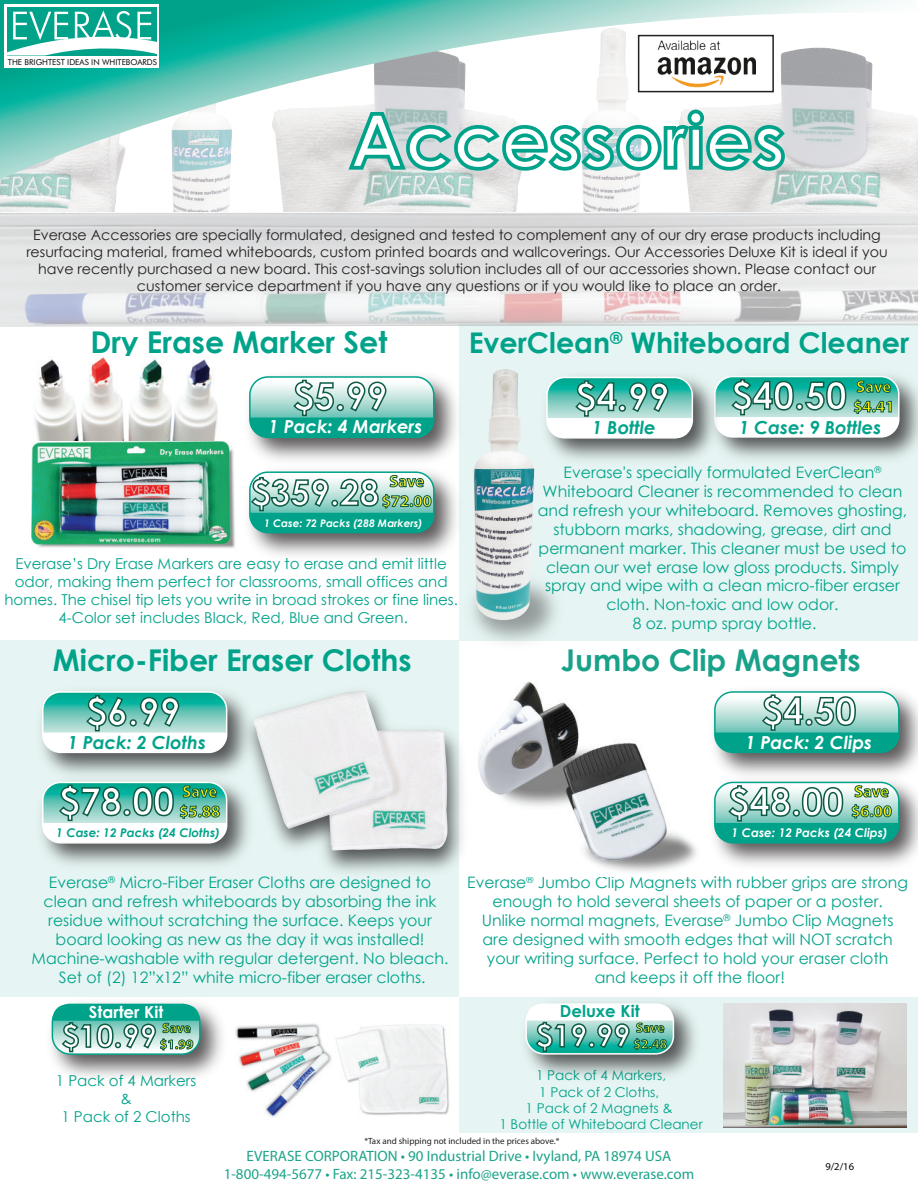
<style>
.page{position:relative;width:918px;height:1188px;background:#fff}
.page>*{position:absolute;margin:0;border:0;box-sizing:border-box;transform-origin:0 0}
.t1{font:700 75px "Century Gothic";color:#fff}
.t2{font:700 37.5px "Century Gothic";color:#fff}
.t3{font:700 35.25px "Century Gothic";color:#fff}
.t4{font:700 30.9px "Century Gothic";color:#fff}
.t5{font:700 30px "Century Gothic";color:#00a38a}
.t6{font:700 30px "Century Gothic";color:#19a189}
.t7{font:700 28.5px "Century Gothic";color:#00a38a}
.t8{font:italic 700 18px "Century Gothic";color:#00a38a}
.t9{font:italic 700 18px "Century Gothic";color:#fff}
.t10{font:700 16.5px/19.8px "Myriad Pro";letter-spacing:-.005em;color:#fff101}
.t11{font:700 16.5px/19.8px "Myriad Pro";color:#f4ed2f;text-align:center}
.t12{font:700 16.5px "Century Gothic";color:#fff}
.t13{font:700 16.5px "Century Gothic";color:#00a38a}
.t14{font:15.75px/18.9px "Century Gothic";color:#00a38a;text-align:center}
.t15{font:15px/18px "Century Gothic";color:#00a38a;text-align:center}
.t16{font:15px/18px "Myriad Pro";color:#1ca38a;text-align:center}
.t17{font:14.25px/17.1px "Century Gothic";color:#231f20;text-align:center}
.t18{font:700 13.65px/16.4px "Myriad Pro";letter-spacing:-.005em;color:#fff101}
.t19{font:13.5px/16.2px "Century Gothic";color:#00a38a;text-align:center}
.t20{font:700 13.5px/16.4px "Myriad Pro";letter-spacing:-.005em;color:#f4ed2f}
.t21{font:italic 700 12px "Century Gothic";color:#00a38a}
.t22{font:italic 700 12px "Century Gothic";color:#fff}
.t23{font:italic 700 10.5px "Century Gothic";color:#fff}
.t24{font:10.5px "Myriad Pro";color:#050504}
.t25{font:9px "Myriad Pro";color:#231f20}
.t26{font:8.1px "Futura BT";color:#050605}
</style>
<div class="page">
<img style="left:582px;top:180px;width:58px;height:32px">
<img style="left:172px;top:180px;width:58px;height:32px">
<img style="left:0;top:180px;width:118px;height:32px">
<img style="left:687px;top:180px;width:231px;height:33px">
<img style="left:280px;top:180px;width:240px;height:32px">
<div style="left:459px;top:997px;width:459px;height:135px;background:#e6f5f3"></div>
<div style="left:0;top:640px;width:459px;height:357px;background:#e6f5f3"></div>
<div style="left:459px;top:324px;width:459px;height:316px;background:#e6f5f3"></div>
<img style="left:0;top:213px;width:918px;height:114px">
<svg style="left:0;top:0;width:918px;height:180px"></svg>
<svg style="left:346px;top:107px;width:441px;height:66px"></svg>
<img style="left:726px;top:375px;width:192px;height:85px">
<div style="left:714px;top:376px;width:186px;height:62px;border:2px solid #fff;border-radius:18px"></div>
<svg style="left:726px;top:377px;width:174px;height:60px;background:#8acac0"></svg>
<img style="left:534px;top:376px;width:192px;height:96px">
<svg style="left:546px;top:377px;width:147px;height:61px;background:#92d0c7"></svg>
<img style="left:716px;top:786px;width:202px;height:80px">
<svg style="left:714px;top:786px;width:186px;height:57px;background:#62b9ab"></svg>
<img style="left:716px;top:691px;width:202px;height:95px">
<div style="left:714px;top:691px;width:186px;height:62px;border:2px solid #00a38a;border-radius:18px"></div>
<svg style="left:714px;top:692px;width:186px;height:60px;background:#72c4b6"></svg>
<svg style="left:42px;top:786px;width:186px;height:57px;background:#92cdc3"></svg>
<img style="left:41px;top:691px;width:189px;height:95px">
<div style="left:42px;top:691px;width:185px;height:62px;border:2px solid #fff;border-radius:18px"></div>
<svg style="left:42px;top:692px;width:186px;height:60px;background:#91d2c8"></svg>
<img style="left:251px;top:471px;width:206px;height:85px">
<svg style="left:249px;top:472px;width:186px;height:61px;background:#66baac"></svg>
<img style="left:251px;top:376px;width:206px;height:85px">
<div style="left:249px;top:376px;width:186px;height:62px;border:2px solid #00a38a;border-radius:18px"></div>
<svg style="left:249px;top:377px;width:186px;height:60px;background:#73c4b7"></svg>
<img style="left:527px;top:1002px;width:169px;height:75px">
<div style="left:525px;top:1003px;width:149px;height:52px;border:2px solid #fff;border-radius:18px"></div>
<svg style="left:525px;top:1004px;width:149px;height:50px;background:#90cbc2"></svg>
<img style="left:51px;top:1003px;width:171px;height:74px">
<svg style="left:52px;top:1004px;width:149px;height:50px;background:#64b9aa"></svg>
<img style="left:235px;top:1023px;width:214px;height:94px">
<img style="left:32px;top:442px;width:203px;height:107px">
<img style="left:34px;top:357px;width:184px;height:84px">
<img style="left:479px;top:682px;width:218px;height:190px">
<img style="left:724px;top:1004px;width:182px;height:123px">
<img style="left:230px;top:694px;width:249px;height:178px">
<img style="left:252px;top:690px;width:197px;height:161px">
<div style="left:5px;top:5px;width:154px;height:63px;background:#fff"></div>
<div style="left:7px;top:7px;width:150px;height:48px;background:#00a38a"></div>
<svg style="left:4px;top:11px;width:153px;height:45px"></svg>
<img style="left:640px;top:31px;width:134px;height:65px">
<img style="left:474px;top:369px;width:60px;height:251px">
<p class="t26" style="left:8px;top:57px;width:151px">THE BRIGHTEST IDEAS IN WHITEBOARDS</p>
<h1 class="t1" style="left:349px;top:84px;width:438px">Accessories</h1>
<p class="t17" style="left:26px;top:226px;width:863px">Everase Accessories are specially formulated, designed and tested to complement any of our dry erase products including resurfacing material, framed whiteboards, custom printed boards and wallcoverings. Our Accessories Deluxe Kit is ideal if you have recently purchased a new board. This cost-savings solution includes all of our accessories shown. Please contact our customer service department if you have any questions or if you would like to place an order.</p>
<h3 class="t5" style="left:90px;top:320px;width:298px">Dry Erase Marker Set</h3>
<h2 class="t2" style="left:293px;top:368px;width:96px">$5.99</h2>
<p class="t9" style="left:269px;top:413px;width:155px">1 Pack: 4 Markers</p>
<h3 class="t3" style="left:251px;top:466px;width:130px">$359.28</h3>
<p class="t11" style="left:382px;top:471px;width:52px">Save $72.00</p>
<p class="t23" style="left:264px;top:515px;width:160px">1 Case: 72 Packs (288 Markers)</p>
<p class="t15" style="left:4px;top:555px;width:455px">Everase’s Dry Erase Markers are easy to erase and emit little odor, making them perfect for classrooms, small offices and homes. The chisel tip lets you write in broad strokes or fine lines.<br>4-Color set includes Black, Red, Blue and Green.</p>
<h3 class="t7" style="left:469px;top:321px;width:442px">EverClean<sup>®</sup> Whiteboard Cleaner</h3>
<h2 class="t2" style="left:575px;top:368px;width:96px">$4.99</h2>
<h2 class="t2" style="left:731px;top:367px;width:117px">$40.50</h2>
<p class="t10" style="left:856px;top:376px;width:36px">Save</p>
<p class="t10" style="left:853px;top:396px;width:42px">$4.41</p>
<p class="t8" style="left:592px;top:413px;width:65px">1 Bottle</p>
<p class="t8" style="left:739px;top:414px;width:144px">1 Case: 9 Bottles</p>
<p class="t14" style="left:538px;top:463px;width:371px">Everase's specially formulated EverClean<sup>® </sup>Whiteboard Cleaner is recommended to clean and refresh your whiteboard. Removes ghosting, stubborn marks, shadowing, grease, dirt and permanent marker. This cleaner must be used to clean our wet erase low gloss products. Simply spray and wipe with a clean micro-fiber eraser cloth. Non-toxic and low odor.<br>8 oz. pump spray bottle.</p>
<h3 class="t5" style="left:53px;top:637px;width:360px">Micro-Fiber Eraser Cloths</h3>
<h3 class="t6" style="left:561px;top:637px;width:301px">Jumbo Clip Magnets</h3>
<h2 class="t2" style="left:86px;top:683px;width:96px">$6.99</h2>
<p class="t8" style="left:68px;top:729px;width:140px">1 Pack: 2 Cloths</p>
<h2 class="t2" style="left:59px;top:773px;width:117px">$78.00</h2>
<p class="t10" style="left:179px;top:781px;width:42px">Save $5.88</p>
<p class="t21" style="left:56px;top:823px;width:165px">1 Case: 12 Packs (24 Cloths)</p>
<p class="t14" style="left:32px;top:873px;width:419px">Everase<sup>®</sup> Micro-Fiber Eraser Cloths are designed to clean and refresh whiteboards by absorbing the ink residue without scratching the surface. Keeps your board looking as new as the day it was installed!<br>Machine-washable with regular detergent. No bleach.<br>Set of (2) 12”x12” white micro-fiber eraser cloths.</p>
<p class="t12" style="left:89px;top:999px;width:76px">Starter Kit</p>
<h3 class="t4" style="left:62px;top:1012px;width:97px">$10.99</h3>
<p class="t18" style="left:160px;top:1019px;width:35px">Save $1.99</p>
<p class="t15" style="left:56px;top:1072px;width:142px">1 Pack of 4 Markers &amp;<br>1 Pack of 2 Cloths</p>
<h2 class="t2" style="left:762px;top:683px;width:96px">$4.50</h2>
<p class="t9" style="left:745px;top:729px;width:128px">1 Pack: 2 Clips</p>
<h2 class="t2" style="left:728px;top:773px;width:117px">$48.00</h2>
<p class="t10" style="left:851px;top:781px;width:42px">Save $6.00</p>
<p class="t22" style="left:732px;top:824px;width:157px">1 Case: 12 Packs (24 Clips)</p>
<p class="t14" style="left:467px;top:873px;width:442px">Everase<sup>®</sup> Jumbo Clip Magnets with rubber grips are strong enough to hold several sheets of paper or a poster.<br>Unlike normal magnets, Everase<sup>®</sup> Jumbo Clip Magnets are designed with smooth edges that will NOT scratch your writing surface. Perfect to hold your eraser cloth<br>and keeps it off the floor!</p>
<p class="t13" style="left:560px;top:999px;width:81px">Deluxe Kit</p>
<h3 class="t4" style="left:536px;top:1012px;width:97px">$19.99</h3>
<p class="t20" style="left:633px;top:1019px;width:35px">Save $2.48</p>
<p class="t19" style="left:499px;top:1067px;width:205px">1 Pack of 4 Markers,<br>1 Pack of 2 Cloths,<br>1 Pack of 2 Magnets &amp;<br>1 Bottle of Whiteboard Cleaner</p>
<p class="t25" style="left:364px;top:1135px;width:197px">*Tax and shipping not included in the prices above.*</p>
<p class="t16" style="left:224px;top:1147px;width:472px">EVERASE CORPORATION • 90 Industrial Drive • Ivyland, PA 18974 USA<br>1-800-494-5677 • Fax: 215-323-4135 • info@everase.com • www.everase.com</p>
<p class="t24" style="left:825px;top:1160px;width:30px">9/2/16</p>
</div>
